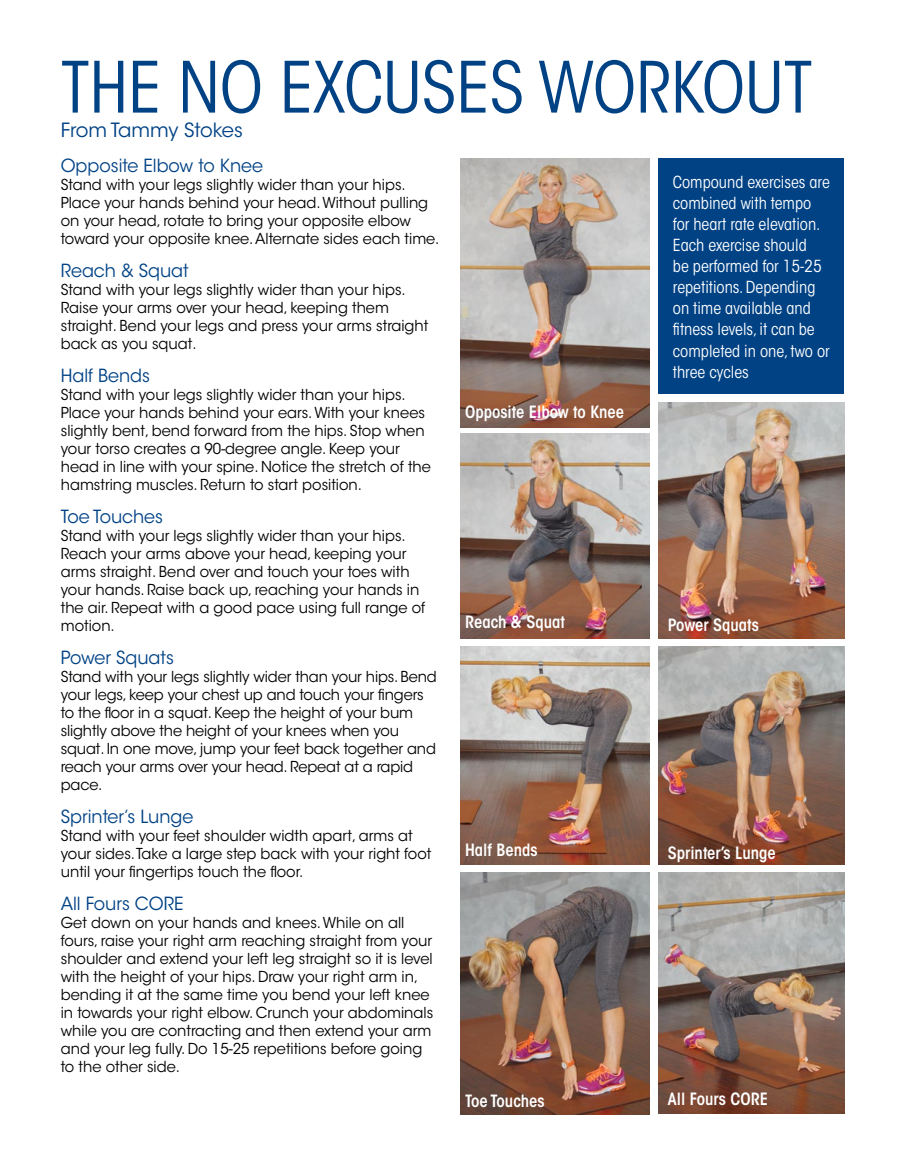
<style>
.page{position:relative;width:905px;height:1175px;background:#fff}
.page>*{position:absolute;margin:0;border:0;box-sizing:border-box;transform-origin:0 0}
.t1{font:condensed 70.05px "ITC Avant Garde Std";color:#014285}
.t2{font:19.5px "ITC Avant Garde Std";color:#014285}
.t3{font:18px "ITC Avant Garde Std";color:#014285}
.t4{font:600 condensed 16.8px "ITC Avant Garde Std";color:#fff}
.t5{font:condensed 16.5px/21px "ITC Avant Garde Std";color:#fff}
.t6{font:15px/18px "ITC Avant Garde Std";color:#000}
</style>
<div class="page">
<img style="left:460px;top:158px;width:189px;height:269px">
<img style="left:658px;top:402px;width:186px;height:236px">
<img style="left:658px;top:646px;width:186px;height:218px">
<img style="left:658px;top:872px;width:186px;height:241px">
<img style="left:460px;top:433px;width:189px;height:206px">
<img style="left:460px;top:646px;width:189px;height:218px">
<img style="left:460px;top:872px;width:189px;height:242px">
<div style="left:658px;top:158px;width:186px;height:236px;background:#014285"></div>
<h1 class="t1" style="left:61px;top:45px;width:741px">The No Excuses Workout</h1>
<h2 class="t2" style="left:61px;top:118px;width:184px">From Tammy Stokes</h2>
<p class="t3" style="left:61px;top:154px;width:204px">Opposite Elbow to Knee</p>
<p class="t6" style="left:61px;top:175px;width:380px">Stand with your legs slightly wider than your hips.<br>Place your hands behind your head. Without pulling on your head, rotate to bring your opposite elbow toward your opposite knee. Alternate sides each time.</p>
<p class="t3" style="left:61px;top:259px;width:129px">Reach &amp; Squat</p>
<p class="t6" style="left:61px;top:280px;width:369px">Stand with your legs slightly wider than your hips.<br>Raise your arms over your head, keeping them straight. Bend your legs and press your arms straight back as you squat.</p>
<p class="t3" style="left:61px;top:364px;width:91px">Half Bends</p>
<p class="t6" style="left:61px;top:385px;width:372px">Stand with your legs slightly wider than your hips.<br>Place your hands behind your ears. With your knees slightly bent, bend forward from the hips. Stop when your torso creates a 90-degree angle. Keep your head in line with your spine. Notice the stretch of the hamstring muscles. Return to start position.</p>
<p class="t3" style="left:61px;top:505px;width:104px">Toe Touches</p>
<p class="t6" style="left:61px;top:526px;width:366px">Stand with your legs slightly wider than your hips.<br>Reach your arms above your head, keeping your arms straight. Bend over and touch your toes with your hands. Raise back up, reaching your hands in the air. Repeat with a good pace using full range of motion.</p>
<p class="t3" style="left:61px;top:646px;width:115px">Power Squats</p>
<p class="t6" style="left:61px;top:667px;width:377px">Stand with your legs slightly wider than your hips. Bend your legs, keep your chest up and touch your fingers to the floor in a squat. Keep the height of your bum slightly above the height of your knees when you squat. In one move, jump your feet back together and reach your arms over your head. Repeat at a rapid pace.</p>
<p class="t3" style="left:61px;top:805px;width:134px">Sprinter’s Lunge</p>
<p class="t6" style="left:61px;top:826px;width:372px">Stand with your feet shoulder width apart, arms at your sides. Take a large step back with your right foot until your fingertips touch the floor.</p>
<p class="t3" style="left:61px;top:892px;width:124px">All Fours CORE</p>
<p class="t6" style="left:61px;top:913px;width:374px">Get down on your hands and knees. While on all fours, raise your right arm reaching straight from your shoulder and extend your left leg straight so it is level with the height of your hips. Draw your right arm in, bending it at the same time you bend your left knee in towards your right elbow. Crunch your abdominals while you are contracting and then extend your arm and your leg fully. Do 15-25 repetitions before going to the other side.</p>
<p class="t5" style="left:673px;top:172px;width:158px">Compound exercises are combined with tempo for heart rate elevation.<br>Each exercise should<br>be performed for 15-25 repetitions. Depending on time available and fitness levels, it can be completed in one, two or three cycles</p>
<p class="t4" style="left:465px;top:401px;width:160px">Opposite Elbow to Knee</p>
<p class="t4" style="left:465px;top:611px;width:101px">Reach &amp; Squat</p>
<p class="t4" style="left:667px;top:614px;width:92px">Power Squats</p>
<p class="t4" style="left:465px;top:839px;width:74px">Half Bends</p>
<p class="t4" style="left:667px;top:842px;width:109px">Sprinter’s Lunge</p>
<p class="t4" style="left:465px;top:1090px;width:81px">Toe Touches</p>
<p class="t4" style="left:667px;top:1088px;width:102px">All Fours CORE</p>
</div>
